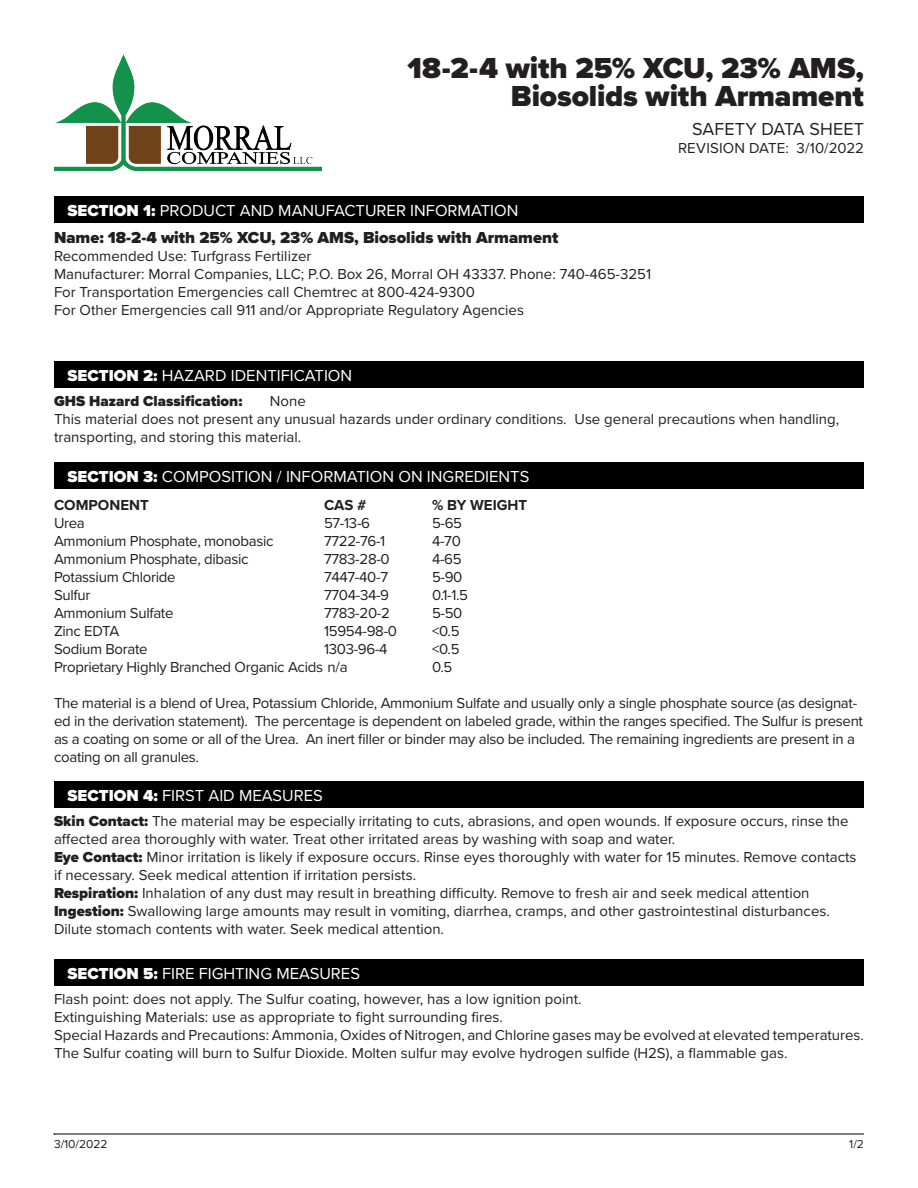
<style>
.page{position:relative;width:918px;height:1188px;background:#fff}
.page>*{position:absolute;margin:0;border:0;box-sizing:border-box;transform-origin:0 0}
.t1{font:900 30px/28.5px "Proxima Nova";letter-spacing:-.005em;color:#231f20;text-align:right}
.t2{font:18px "Proxima Nova";letter-spacing:.005em;color:#231f20}
.t3{font:16.5px "Proxima Nova";color:#fff}
.t4{font:900 16.5px "Proxima Nova";color:#231f20}
.t5{font:15px/18px "Proxima Nova";color:#231f20}
.t6{font:15px/18px "Proxima Nova";letter-spacing:-.02em;color:#231f20}
.t7{font:900 15px "Proxima Nova";color:#231f20}
.t8{font:700 15px "Proxima Nova";color:#231f20}
.t9{font:12px "Proxima Nova";color:#231f20}
.s1{font-weight:900}
</style>
<div class="page">
<div style="left:54px;top:196px;width:810px;height:27px;background:#000"></div>
<div style="left:54px;top:361px;width:810px;height:27px;background:#000"></div>
<div style="left:54px;top:462px;width:810px;height:27px;background:#000"></div>
<div style="left:54px;top:781px;width:810px;height:27px;background:#000"></div>
<div style="left:54px;top:959px;width:810px;height:27px;background:#000"></div>
<hr style="left:54px;top:1134px;width:810px;height:1px;background:#000">
<img style="left:54px;top:54px;width:268px;height:116px">
<h1 class="t1" style="left:407px;top:53px;width:458px">18-2-4 with 25% XCU, 23% AMS,<br>Biosolids with Armament</h1>
<p class="t2" style="left:692px;top:115px;width:173px">SAFETY DATA SHEET</p>
<p class="t5" style="left:678px;top:138px;width:187px">REVISION DATE: 3/10/2022</p>
<p class="t3" style="left:68px;top:198px;width:452px"><span class="s1">SECTION 1:</span> PRODUCT AND MANUFACTURER INFORMATION</p>
<p class="t4" style="left:54px;top:225px;width:506px">Name: 18-2-4 with 25% XCU, 23% AMS, Biosolids with Armament</p>
<p class="t5" style="left:54px;top:246px;width:599px">Recommended Use: Turfgrass Fertilizer<br>Manufacturer: Morral Companies, LLC; P.O. Box 26, Morral OH 43337. Phone: 740-465-3251<br>For Transportation Emergencies call Chemtrec at 800-424-9300<br>For Other Emergencies call 911 and/or Appropriate Regulatory Agencies</p>
<p class="t3" style="left:68px;top:363px;width:286px"><span class="s1">SECTION 2:</span> HAZARD IDENTIFICATION</p>
<p class="t7" style="left:54px;top:390px;width:190px">GHS Hazard Classification:</p>
<p class="t5" style="left:54px;top:391px;width:787px;text-indent:216px">None<br>This material does not present any unusual hazards under ordinary conditions. Use general precautions when handling, transporting, and storing this material.</p>
<p class="t3" style="left:68px;top:464px;width:463px"><span class="s1">SECTION 3:</span> COMPOSITION / INFORMATION ON INGREDIENTS</p>
<p class="t8" style="left:54px;top:493px;width:96px">COMPONENT</p>
<p class="t8" style="left:324px;top:493px;width:44px">CAS #</p>
<p class="t8" style="left:432px;top:493px;width:97px">% BY WEIGHT</p>
<p class="t5" style="left:54px;top:513px;width:32px">Urea</p>
<p class="t5" style="left:324px;top:513px;width:48px">57-13-6</p>
<p class="t5" style="left:432px;top:513px;width:32px">5-65</p>
<p class="t6" style="left:54px;top:531px;width:221px">Ammonium Phosphate, monobasic</p>
<p class="t5" style="left:324px;top:531px;width:63px">7722-76-1</p>
<p class="t5" style="left:432px;top:531px;width:30px">4-70</p>
<p class="t6" style="left:54px;top:549px;width:196px">Ammonium Phosphate, dibasic</p>
<p class="t5" style="left:324px;top:549px;width:67px">7783-28-0</p>
<p class="t5" style="left:432px;top:549px;width:31px">4-65</p>
<p class="t6" style="left:54px;top:567px;width:123px">Potassium Chloride</p>
<p class="t5" style="left:324px;top:567px;width:66px">7447-40-7</p>
<p class="t5" style="left:432px;top:567px;width:32px">5-90</p>
<p class="t5" style="left:54px;top:585px;width:38px">Sulfur</p>
<p class="t5" style="left:324px;top:585px;width:67px">7704-34-9</p>
<p class="t5" style="left:432px;top:585px;width:38px">0.1-1.5</p>
<p class="t6" style="left:54px;top:603px;width:121px">Ammonium Sulfate</p>
<p class="t5" style="left:324px;top:603px;width:67px">7783-20-2</p>
<p class="t5" style="left:432px;top:603px;width:32px">5-50</p>
<p class="t6" style="left:54px;top:621px;width:67px">Zinc EDTA</p>
<p class="t5" style="left:324px;top:621px;width:75px">15954-98-0</p>
<p class="t5" style="left:432px;top:621px;width:29px">&lt;0.5</p>
<p class="t6" style="left:54px;top:639px;width:95px">Sodium Borate</p>
<p class="t5" style="left:324px;top:639px;width:65px">1303-96-4</p>
<p class="t5" style="left:432px;top:639px;width:29px">&lt;0.5</p>
<p class="t6" style="left:54px;top:657px;width:295px">Proprietary Highly Branched Organic Acids n/a</p>
<p class="t5" style="left:432px;top:657px;width:22px">0.5</p>
<p class="t6" style="left:54px;top:693px;width:811px">The material is a blend of Urea, Potassium Chloride, Ammonium Sulfate and usually only a single phosphate source (as designat&shy;ed in the derivation statement). The percentage is dependent on labeled grade, within the ranges specified. The Sulfur is present as a coating on some or all of the Urea. An inert filler or binder may also be included. The remaining ingredients are present in a coating on all granules.</p>
<p class="t3" style="left:68px;top:783px;width:257px"><span class="s1">SECTION 4:</span> FIRST AID MEASURES</p>
<p class="t5" style="left:54px;top:812px;width:804px"><span class="s1">Skin Contact:</span> The material may be especially irritating to cuts, abrasions, and open wounds. If exposure occurs, rinse the affected area thoroughly with water. Treat other irritated areas by washing with soap and water.<br><span class="s1">Eye Contact:</span> Minor irritation is likely if exposure occurs. Rinse eyes thoroughly with water for 15 minutes. Remove contacts if necessary. Seek medical attention if irritation persists.<br><span class="s1">Respiration:</span> Inhalation of any dust may result in breathing difficulty. Remove to fresh air and seek medical attention <span class="s1">Ingestion:</span> Swallowing large amounts may result in vomiting, diarrhea, cramps, and other gastrointestinal disturbances.<br>Dilute stomach contents with water. Seek medical attention.</p>
<p class="t3" style="left:68px;top:961px;width:294px"><span class="s1">SECTION 5:</span> FIRE FIGHTING MEASURES</p>
<p class="t5" style="left:54px;top:990px;width:812px">Flash point: does not apply. The Sulfur coating, however, has a low ignition point.<br>Extinguishing Materials: use as appropriate to fight surrounding fires.<br>Special Hazards and Precautions: Ammonia, Oxides of Nitrogen, and Chlorine gases may be evolved at elevated temperatures.<br>The Sulfur coating will burn to Sulfur Dioxide. Molten sulfur may evolve hydrogen sulfide (H2S), a flammable gas.</p>
<p class="t9" style="left:54px;top:1135px;width:55px">3/10/2022</p>
<p class="t9" style="left:849px;top:1135px;width:16px">1/2</p>
</div>
